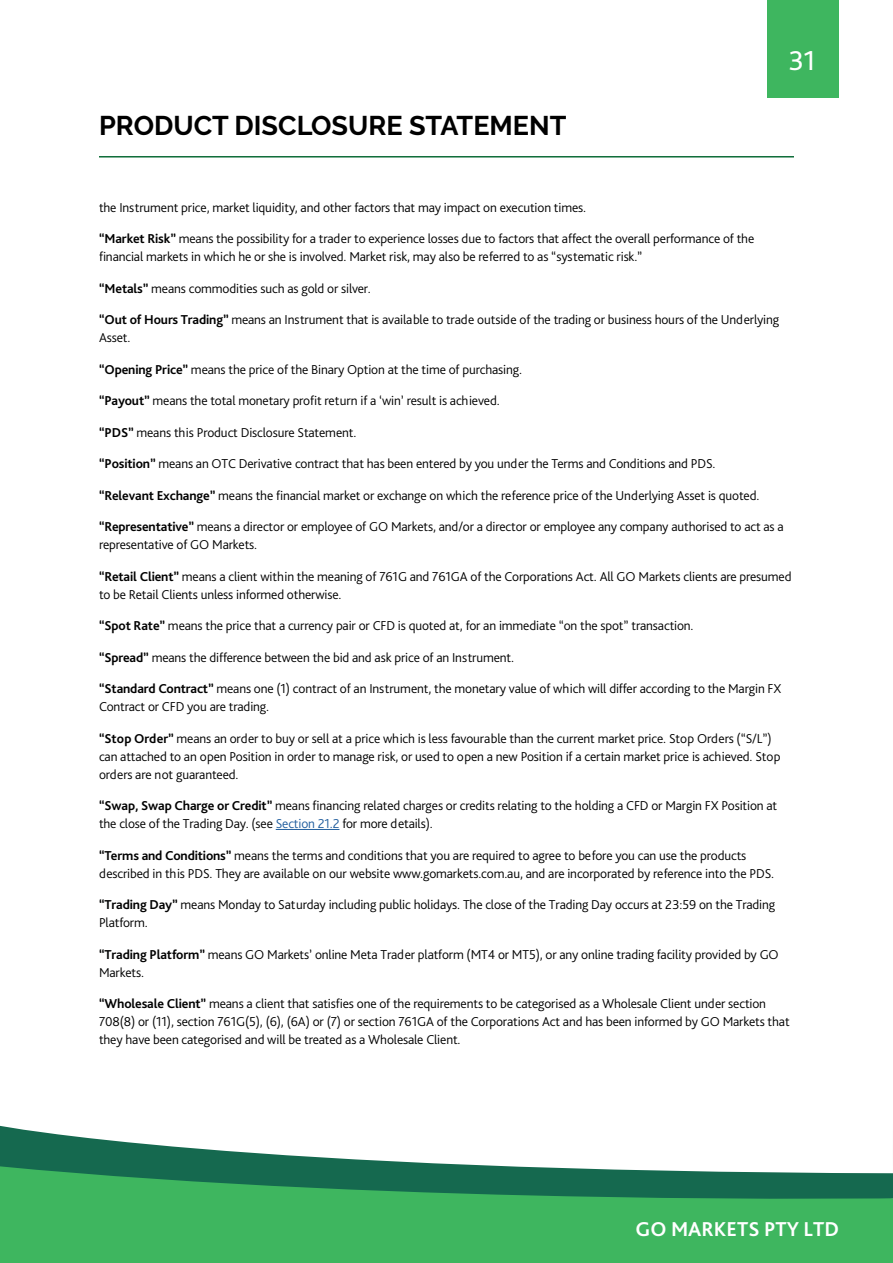
<style>
.page{position:relative;width:893px;height:1263px;background:#fff}
.page>*{position:absolute;margin:0;border:0;box-sizing:border-box;transform-origin:0 0}
.t1{font:28.5px "Bliss Pro";color:#fff}
.t2{font:700 27px "Raleway";color:#000}
.t3{font:700 21px "Bliss Pro";color:#fff}
.t4{font:300 13.5px/18px "Bliss Pro";letter-spacing:-.01em;color:#000101}
.s1{font-weight:700}
.s2{color:#215e9e}
</style>
<div class="page">
<hr style="left:99px;top:156px;width:695px;height:2px;background:#0e6c38">
<div style="left:768px;top:0;width:71px;height:98px;background:#3db65f"></div>
<div style="left:767px;top:0;width:70px;height:98px;background:#3eb65f"></div>
<div style="left:0;top:1205px;width:892px;height:58px;background:#3eb65f"></div>
<div style="left:0;top:1198px;width:892px;height:7px;background:#3eb65f"></div>
<svg style="left:0;top:1125px;width:892px;height:73px"></svg>
<svg style="left:892px;top:1173px;width:1px;height:90px"></svg>
<hr style="left:276px;top:829px;width:63px;height:1px;background:#215e9e">
<h2 class="t2" style="left:99px;top:110px;width:469px">PRODUCT DISCLOSURE STATEMENT</h2>
<h1 class="t1" style="left:789px;top:43px;width:28px">31</h1>
<p class="t4" style="left:99px;top:198px;width:489px">the Instrument price, market liquidity, and other factors that may impact on execution times.</p>
<p class="t4" style="left:99px;top:230px;width:657px"><span class="s1">“Market Risk”</span> means the possibility for a trader to experience losses due to factors that affect the overall performance of the financial markets in which he or she is involved. Market risk, may also be referred to as “systematic risk.”</p>
<p class="t4" style="left:99px;top:279px;width:273px"><span class="s1">“Metals”</span> means commodities such as gold or silver.</p>
<p class="t4" style="left:99px;top:311px;width:682px"><span class="s1">“Out of Hours Trading”</span> means an Instrument that is available to trade outside of the trading or business hours of the Underlying<br>Asset.</p>
<p class="t4" style="left:99px;top:360px;width:425px"><span class="s1">“Opening Price”</span> means the price of the Binary Option at the time of purchasing.</p>
<p class="t4" style="left:99px;top:392px;width:402px"><span class="s1">“Payout”</span> means the total monetary profit return if a ‘win’ result is achieved.</p>
<p class="t4" style="left:99px;top:423px;width:259px"><span class="s1">“PDS”</span> means this Product Disclosure Statement.</p>
<p class="t4" style="left:99px;top:454px;width:618px"><span class="s1">“Position”</span> means an OTC Derivative contract that has been entered by you under the Terms and Conditions and PDS.</p>
<p class="t4" style="left:99px;top:486px;width:662px"><span class="s1">“Relevant Exchange”</span> means the financial market or exchange on which the reference price of the Underlying Asset is quoted.</p>
<p class="t4" style="left:99px;top:517px;width:686px"><span class="s1">“Representative”</span> means a director or employee of GO Markets, and/or a director or employee any company authorised to act as a representative of GO Markets.</p>
<p class="t4" style="left:99px;top:567px;width:694px"><span class="s1">“Retail Client”</span> means a client within the meaning of 761G and 761GA of the Corporations Act. All GO Markets clients are presumed to be Retail Clients unless informed otherwise.</p>
<p class="t4" style="left:99px;top:616px;width:596px"><span class="s1">“Spot Rate”</span> means the price that a currency pair or CFD is quoted at, for an immediate “on the spot” transaction.</p>
<p class="t4" style="left:99px;top:648px;width:417px"><span class="s1">“Spread”</span> means the difference between the bid and ask price of an Instrument.</p>
<p class="t4" style="left:99px;top:679px;width:684px"><span class="s1">“Standard Contract”</span> means one (1) contract of an Instrument, the monetary value of which will differ according to the Margin FX<br>Contract or CFD you are trading.</p>
<p class="t4" style="left:99px;top:729px;width:683px"><span class="s1">“Stop Order”</span> means an order to buy or sell at a price which is less favourable than the current market price. Stop Orders (“S/L”) can attached to an open Position in order to manage risk, or used to open a new Position if a certain market price is achieved. Stop orders are not guaranteed.</p>
<p class="t4" style="left:99px;top:796px;width:680px"><span class="s1">“Swap, Swap Charge or Credit”</span> means financing related charges or credits relating to the holding a CFD or Margin FX Position at the close of the Trading Day. (see <span class="s2">Section 21.2</span> for more details).</p>
<p class="t4" style="left:99px;top:846px;width:677px"><span class="s1">“Terms and Conditions”</span> means the terms and conditions that you are required to agree to before you can use the products described in this PDS. They are available on our website www.gomarkets.com.au, and are incorporated by reference into the PDS.</p>
<p class="t4" style="left:99px;top:895px;width:678px"><span class="s1">“Trading Day”</span> means Monday to Saturday including public holidays. The close of the Trading Day occurs at 23:59 on the Trading<br>Platform.</p>
<p class="t4" style="left:99px;top:945px;width:681px"><span class="s1">“Trading Platform”</span> means GO Markets’ online Meta Trader platform (MT4 or MT5), or any online trading facility provided by GO<br>Markets.</p>
<p class="t4" style="left:99px;top:994px;width:692px"><span class="s1">“Wholesale Client”</span> means a client that satisfies one of the requirements to be categorised as a Wholesale Client under section<br>708(8) or (11), section 761G(5), (6), (6A) or (7) or section 761GA of the Corporations Act and has been informed by GO Markets that they have been categorised and will be treated as a Wholesale Client.</p>
<h3 class="t3" style="left:635px;top:1216px;width:205px">GO MARKETS PTY LTD</h3>
</div>
